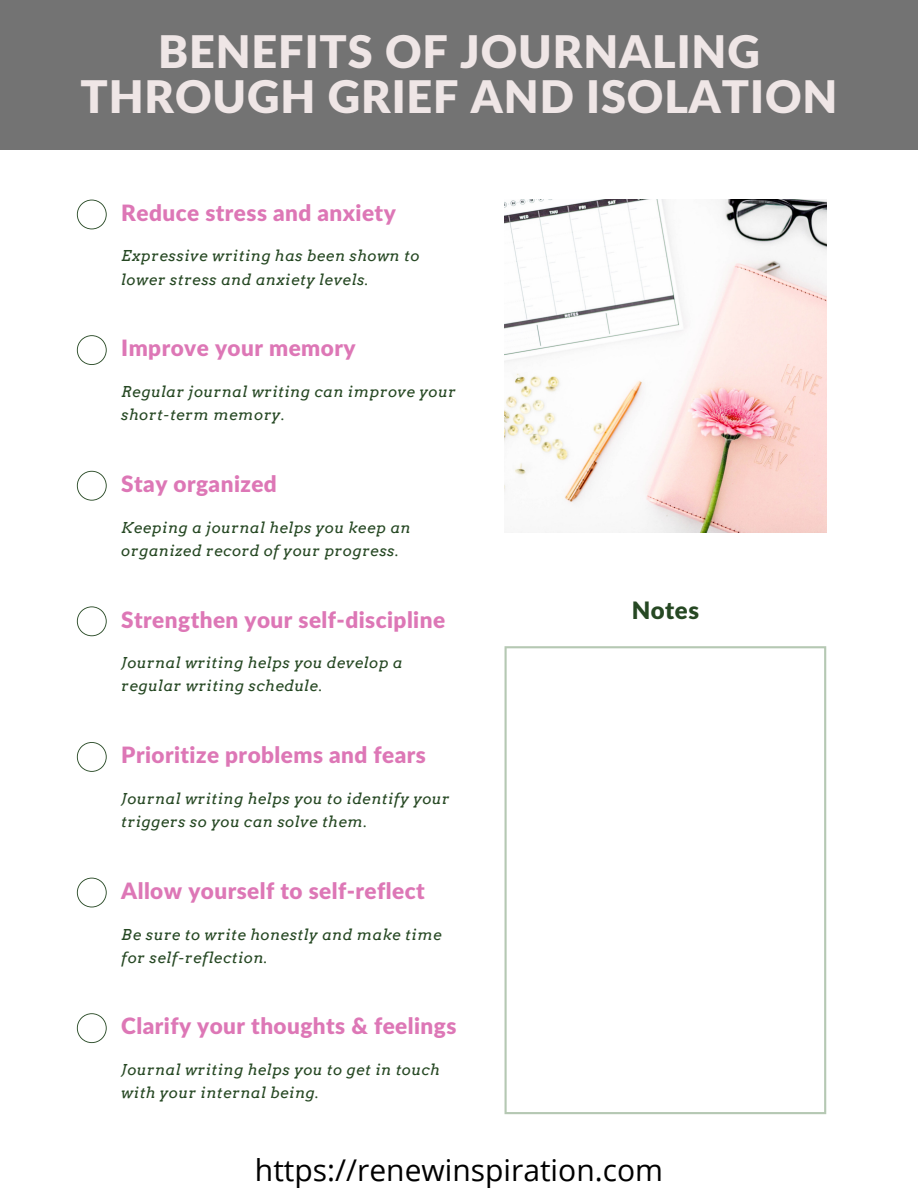
<style>
.page{position:relative;width:918px;height:1188px;background:#fff}
.page>*{position:absolute;margin:0;border:0;box-sizing:border-box;transform-origin:0 0}
.t1{font:900 45px/45px "Lato Latin";letter-spacing:.02em;color:#efe6e6;text-align:center}
.t2{font:30px "Open Sans";color:#000}
.t3{font:900 24px "Lato Latin";letter-spacing:.02em;color:#264823}
.t4{font:900 22.5px "Lato Latin";letter-spacing:.02em;color:#dd77b6}
.t5{font:italic 15px/23.1px "Arvo";letter-spacing:.035em;color:#264823}
</style>
<div class="page">
<img style="left:505px;top:200px;width:321px;height:333px">
<svg style="left:505px;top:646px;width:321px;height:468px"></svg>
<div style="left:0;top:0;width:918px;height:149px;background:#737373"></div>
<svg style="left:77px;top:200px;width:30px;height:29px"></svg>
<svg style="left:77px;top:335px;width:30px;height:30px"></svg>
<svg style="left:77px;top:471px;width:30px;height:30px"></svg>
<svg style="left:77px;top:606px;width:30px;height:30px"></svg>
<svg style="left:77px;top:742px;width:30px;height:30px"></svg>
<svg style="left:77px;top:878px;width:30px;height:29px"></svg>
<svg style="left:77px;top:1013px;width:30px;height:30px"></svg>
<p class="t1" style="left:80px;top:32px;width:759px">BENEFITS OF JOURNALING<br>THROUGH GRIEF AND ISOLATION</p>
<p class="t4" style="left:121px;top:203px;width:276px">Reduce stress and anxiety</p>
<p class="t5" style="left:121px;top:245px;width:300px">Expressive writing has been shown to lower stress and anxiety levels.</p>
<p class="t4" style="left:121px;top:338px;width:236px">Improve your memory</p>
<p class="t5" style="left:121px;top:380px;width:336px">Regular journal writing can improve your short-term memory.</p>
<p class="t4" style="left:121px;top:474px;width:157px">Stay organized</p>
<p class="t5" style="left:121px;top:516px;width:291px">Keeping a journal helps you keep an organized record of your progress.</p>
<p class="t4" style="left:121px;top:609px;width:325px">Strengthen your self-discipline</p>
<p class="t5" style="left:121px;top:651px;width:283px">Journal writing helps you develop a regular writing schedule.</p>
<p class="t4" style="left:121px;top:745px;width:306px">Prioritize problems and fears</p>
<p class="t5" style="left:121px;top:787px;width:330px">Journal writing helps you to identify your triggers so you can solve them.</p>
<p class="t4" style="left:121px;top:881px;width:305px">Allow yourself to self-reflect</p>
<p class="t5" style="left:121px;top:923px;width:322px">Be sure to write honestly and make time for self-reflection.</p>
<p class="t4" style="left:121px;top:1016px;width:337px">Clarify your thoughts &amp; feelings</p>
<p class="t5" style="left:121px;top:1058px;width:320px">Journal writing helps you to get in touch with your internal being.</p>
<p class="t3" style="left:632px;top:600px;width:69px">Notes</p>
<p class="t2" style="left:255px;top:1149px;width:410px">https://renewinspiration.com</p>
</div>
